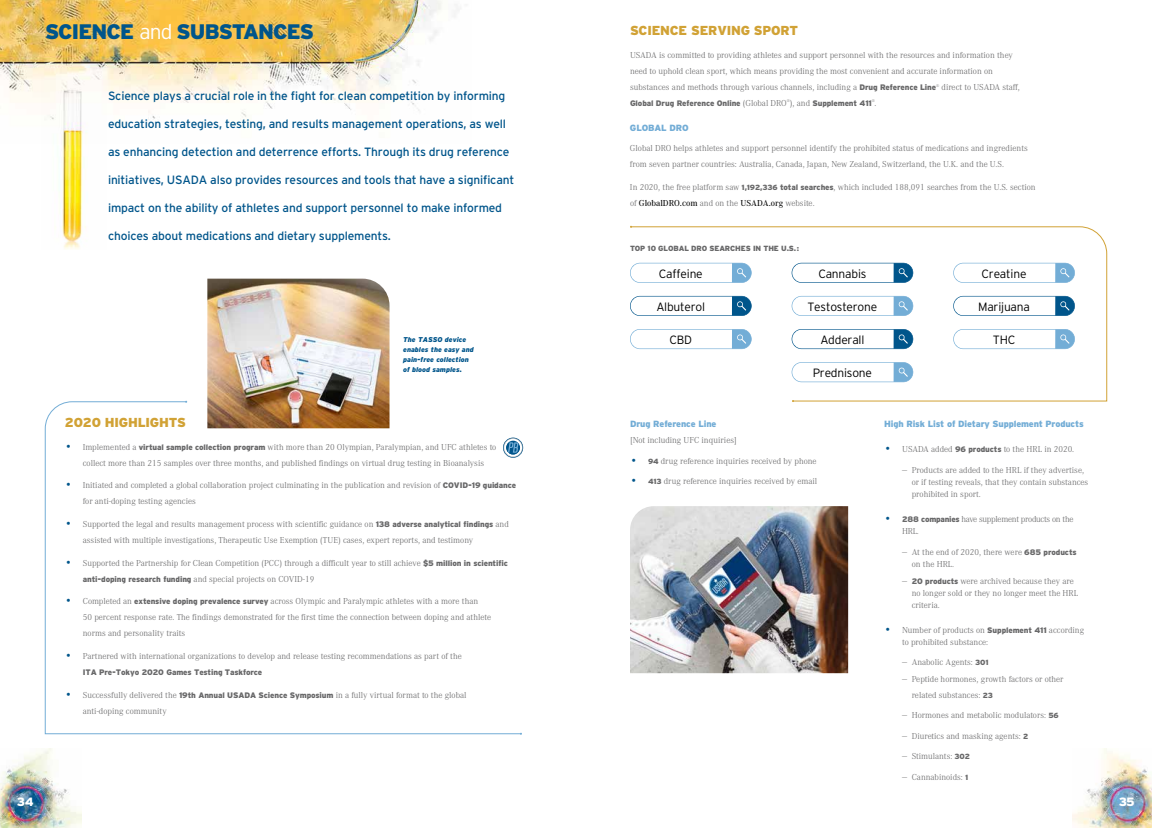
<style>
.page{position:relative;width:1152px;height:828px;background:#fff}
.page>*{position:absolute;margin:0;border:0;box-sizing:border-box;transform-origin:0 0}
.t1{font:900 21px "Interstate";letter-spacing:-.04em;color:#00558b}
.t2{font:900 13px "Interstate";letter-spacing:-.015em;color:#d1a235}
.t3{font:12px "Interstate";letter-spacing:-.015em;color:#00558b}
.t4{font:300 12px "Interstate";letter-spacing:-.015em;color:#000}
.t5{font:900 12px "Interstate";color:#fff}
.t6{font:300 9px/16px "Corporate A Pro";color:#686869}
.t7{font:900 9px "Interstate";letter-spacing:-.015em;color:#73add6}
.t8{font:300 9px/12px "Corporate A Pro";letter-spacing:-.03em;color:#686869}
.t9{font:900 8px "Interstate";letter-spacing:-.015em;color:#686869}
.t10{font:900 7.5px "Interstate";letter-spacing:-.015em;color:#686869}
.t11{font:italic 900 7px/10px "Interstate";color:#00558b}
.t12{font:300 4.1px "Corporate A Pro";color:#686869}
.s1{font-weight:300;color:#fff}
.s2{font-weight:500;font-size:11px;color:#00558b}
.s3{font-family:"Interstate";font-weight:900;font-size:8px}
.s4{font-family:"Corporate A Pro";font-weight:300;font-size:9px}
.s5{font-size:9px}
.s6{font-family:"Interstate";font-weight:900;font-size:7.5px}
.s7{font-weight:500;color:#000}
</style>
<div class="page">
<img style="left:1072px;top:748px;width:80px;height:80px">
<img style="left:0;top:748px;width:81px;height:80px">
<img style="left:0;top:0;width:459px;height:119px">
<svg style="left:45px;top:401px;width:477px;height:333px"></svg>
<img style="left:41px;top:76px;width:66px;height:173px">
<svg style="left:630px;top:226px;width:477px;height:176px"></svg>
<img style="left:630px;top:506px;width:218px;height:167px">
<img style="left:207px;top:279px;width:183px;height:149px">
<svg style="left:503px;top:438px;width:20px;height:20px"></svg>
<h1 class="t1" style="left:45px;top:19px;width:270px">SCIENCE <span class="s1">and</span> SUBSTANCES</h1>
<h3 class="t3" style="left:108px;top:88px;width:399px">Science plays a crucial role in the fight for clean competition by informing</h3>
<h3 class="t3" style="left:108px;top:116px;width:400px">education strategies, testing, and results management operations, as well</h3>
<h3 class="t3" style="left:108px;top:144px;width:403px">as enhancing detection and deterrence efforts. Through its drug reference</h3>
<h3 class="t3" style="left:108px;top:172px;width:408px">initiatives, USADA also provides resources and tools that have a significant</h3>
<h3 class="t3" style="left:108px;top:200px;width:396px">impact on the ability of athletes and support personnel to make informed</h3>
<h3 class="t3" style="left:108px;top:228px;width:285px">choices about medications and dietary supplements.</h3>
<p class="t11" style="left:403px;top:334px;width:72px">The TASSO device enables the easy and pain-free collection of blood samples.</p>
<h2 class="t2" style="left:65px;top:415px;width:123px">2020 HIGHLIGHTS</h2>
<p class="t6" style="left:83px;top:438px;width:415px;text-indent:-18px"><span class="s2">•</span> Implemented a <span class="s3">virtual sample collection program</span> with more than 20 Olympian, Paralympian, and UFC athletes to collect more than 215 samples over three months, and published findings on virtual drug testing in Bioanalysis</p>
<p class="t6" style="left:83px;top:477px;width:435px;text-indent:-18px"><span class="s2">•</span> Initiated and completed a global collaboration project culminating in the publication and revision of <span class="s3">COVID-19 guidance </span>for anti-doping testing agencies</p>
<p class="t6" style="left:83px;top:516px;width:428px;text-indent:-18px"><span class="s2">•</span> Supported the legal and results management process with scientific guidance on <span class="s3">138 adverse analytical findings</span> and assisted with multiple investigations, Therapeutic Use Exemption (TUE) cases, expert reports, and testimony</p>
<p class="t6" style="left:83px;top:554px;width:427px;text-indent:-18px"><span class="s2">•</span> Supported the Partnership for Clean Competition (PCC) through a difficult year to still achieve <span class="s3">$5 million in scientific anti-doping research funding</span> and special projects on COVID-19</p>
<p class="t6" style="left:83px;top:593px;width:410px;text-indent:-18px"><span class="s2">•</span> Completed an <span class="s3">extensive doping prevalence survey</span> across Olympic and Paralympic athletes with a more than<br>50 percent response rate. The findings demonstrated for the first time the connection between doping and athlete norms and personality traits</p>
<p class="t6" style="left:65px;top:648px;width:399px"><span class="s2">•</span> Partnered with international organizations to develop and release testing recommendations as part of the</p>
<p class="t9" style="left:83px;top:667px;width:181px">ITA Pre-Tokyo 2020 Games Testing Taskforce</p>
<p class="t6" style="left:83px;top:686px;width:385px;text-indent:-18px"><span class="s2">•</span> Successfully delivered the <span class="s3">19th Annual USADA Science Symposium</span> in a fully virtual format to the global anti-doping community</p>
<h2 class="t2" style="left:630px;top:22px;width:170px">SCIENCE SERVING SPORT</h2>
<p class="t6" style="left:630px;top:46px;width:391px">USADA is committed to providing athletes and support personnel with the resources and information they need to uphold clean sport, which means providing the most convenient and accurate information on substances and methods through various channels, including a <span class="s3">Drug Reference Line</span><sup>®</sup> direct to USADA staff,</p>
<p class="t9" style="left:630px;top:98px;width:244px">Global Drug Reference Online <span class="s4">(Global DRO</span><sup>®</sup><span class="s4">), and</span> Supplement 411</p>
<p class="t12" style="left:872px;top:98px;width:6px">®<span class="s5">.</span></p>
<p class="t7" style="left:630px;top:122px;width:60px">GLOBAL DRO</p>
<p class="t6" style="left:630px;top:140px;width:399px">Global DRO helps athletes and support personnel identify the prohibited status of medications and ingredients from seven partner countries: Australia, Canada, Japan, New Zealand, Switzerland, the U.K. and the U.S.</p>
<p class="t6" style="left:630px;top:178px;width:407px">In 2020, the free platform saw <span class="s6">1,192,336</span> <span class="s3">total searches</span>, which included 188,091 searches from the U.S. section of <span class="s7">GlobalDRO.com</span> and on the <span class="s7">USADA.org</span> website.</p>
<p class="t10" style="left:630px;top:244px;width:171px">TOP 10 GLOBAL DRO SEARCHES IN THE U.S.:</p>
<h3 class="t4" style="left:659px;top:266px;width:46px">Caffeine</h3>
<h3 class="t4" style="left:982px;top:266px;width:46px">Creatine</h3>
<h3 class="t4" style="left:818px;top:266px;width:50px">Cannabis</h3>
<h3 class="t4" style="left:656px;top:299px;width:50px">Albuterol</h3>
<h3 class="t4" style="left:669px;top:332px;width:24px">CBD</h3>
<h3 class="t4" style="left:807px;top:299px;width:71px">Testosterone</h3>
<h3 class="t4" style="left:820px;top:332px;width:46px">Adderall</h3>
<h3 class="t4" style="left:813px;top:365px;width:61px">Prednisone</h3>
<h3 class="t4" style="left:978px;top:299px;width:53px">Marijuana</h3>
<h3 class="t4" style="left:993px;top:332px;width:24px">THC</h3>
<p class="t7" style="left:630px;top:419px;width:88px">Drug Reference Line</p>
<p class="t6" style="left:630px;top:432px;width:108px">[Not including UFC inquiries]</p>
<p class="t6" style="left:630px;top:453px;width:188px"><span class="s2">•</span> <span class="s6">94</span> drug reference inquiries received by phone</p>
<p class="t6" style="left:630px;top:473px;width:189px"><span class="s2">•</span> <span class="s6">413</span> drug reference inquiries received by email</p>
<p class="t7" style="left:884px;top:419px;width:201px">High Risk List of Dietary Supplement Products</p>
<p class="t6" style="left:884px;top:441px;width:192px"><span class="s2">•</span> USADA added <span class="s3">96 products</span> to the HRL in 2020.</p>
<p class="t6" style="left:912px;top:464px;width:178px;line-height:12px;text-indent:-10px">— Products are added to the HRL if they advertise, or if testing reveals, that they contain substances prohibited in sport.</p>
<p class="t8" style="left:902px;top:513px;width:173px;text-indent:-18px"><span class="s2">•</span> <span class="s3">288 companies</span> have supplement products on the<br>HRL.</p>
<p class="t6" style="left:912px;top:546px;width:166px;line-height:12px;text-indent:-10px">— At the end of 2020, there were <span class="s3">685 products </span>on the HRL.</p>
<p class="t6" style="left:912px;top:575px;width:168px;line-height:12px;text-indent:-10px">— <span class="s3">20 products</span> were archived because they are no longer sold or they no longer meet the HRL criteria.</p>
<p class="t6" style="left:902px;top:624px;width:183px;line-height:12px;text-indent:-18px"><span class="s2">•</span> Number of products on <span class="s3">Supplement 411</span> according to prohibited substance:</p>
<p class="t6" style="left:902px;top:654px;width:88px">— Anabolic Agents: <span class="s6">301</span></p>
<p class="t6" style="left:912px;top:671px;width:153px;text-indent:-10px">— Peptide hormones, growth factors or other related substances: <span class="s6">23</span></p>
<p class="t6" style="left:902px;top:707px;width:158px">— Hormones and metabolic modulators: <span class="s6">56</span></p>
<p class="t6" style="left:902px;top:728px;width:128px">— Diuretics and masking agents: <span class="s6">2</span></p>
<p class="t6" style="left:902px;top:748px;width:70px">— Stimulants: <span class="s6">302</span></p>
<p class="t6" style="left:902px;top:769px;width:68px">— Cannabinoids: <span class="s6">1</span></p>
<h3 class="t5" style="left:17px;top:795px;width:18px">34</h3>
<h3 class="t5" style="left:1119px;top:795px;width:18px">35</h3>
</div>
